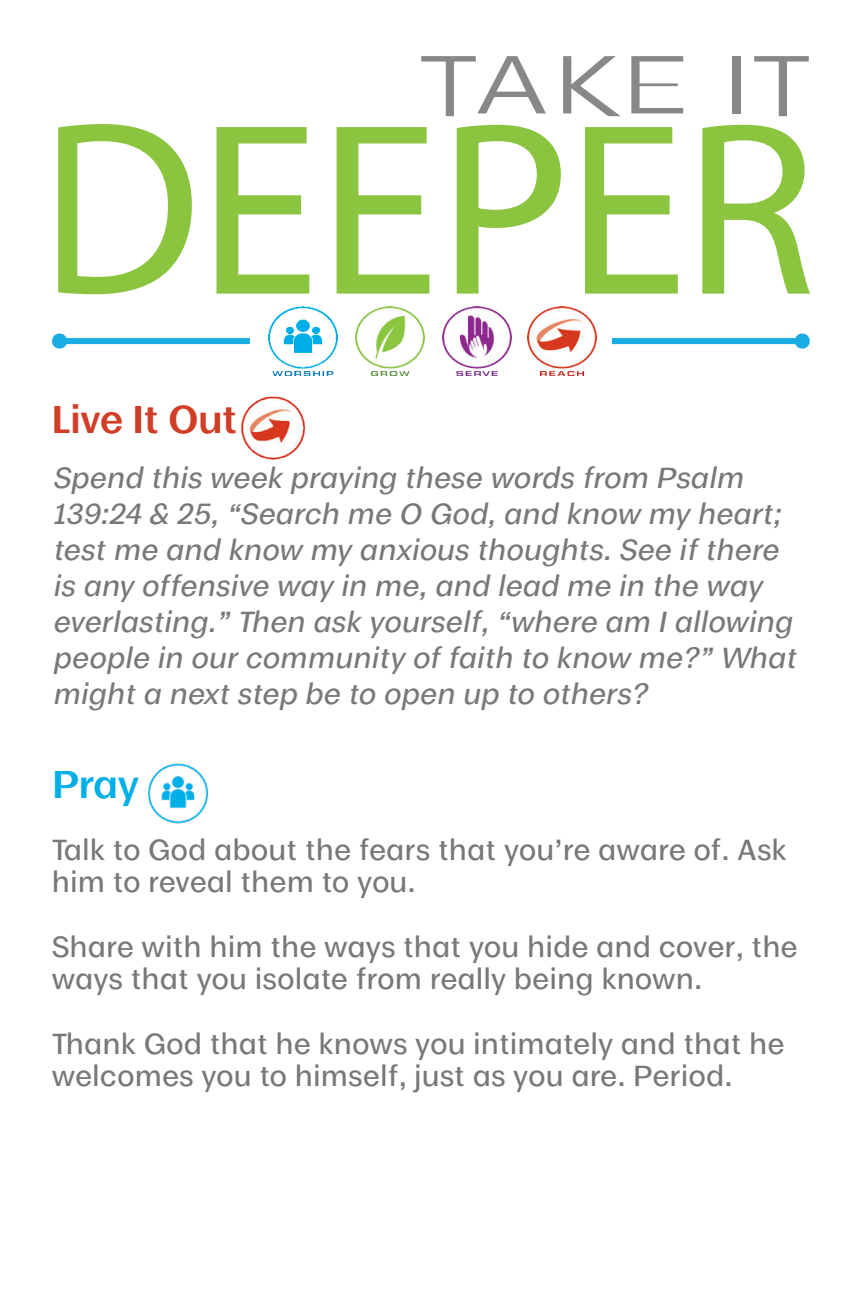
<style>
.page{position:relative;width:864px;height:1296px;background:#fff}
.page>*{position:absolute;margin:0;border:0;box-sizing:border-box;transform-origin:0 0}
.t1{font:600 36px "Moriston";letter-spacing:-.005em;color:#d03e28}
.t2{font:600 36px "Moriston";color:#00afe7}
.t3{font:italic 500 27px/36px "Moriston";color:#76787b}
.t4{font:500 27px/32.4px "Moriston";color:#76787b}
</style>
<div class="page">
<img style="left:148px;top:763px;width:60px;height:61px">
<svg style="left:58px;top:124px;width:134px;height:170px"></svg>
<svg style="left:217px;top:127px;width:92px;height:167px"></svg>
<svg style="left:337px;top:127px;width:92px;height:167px"></svg>
<svg style="left:457px;top:125px;width:104px;height:169px"></svg>
<svg style="left:585px;top:127px;width:93px;height:167px"></svg>
<svg style="left:702px;top:125px;width:108px;height:169px"></svg>
<svg style="left:421px;top:56px;width:125px;height:60px"></svg>
<svg style="left:563px;top:56px;width:57px;height:60px"></svg>
<svg style="left:631px;top:56px;width:52px;height:57px"></svg>
<div style="left:732px;top:56px;width:9px;height:57px;background:#888"></div>
<svg style="left:754px;top:56px;width:55px;height:60px"></svg>
<div style="left:56px;top:338px;width:194px;height:6px;background:#1aade4"></div>
<svg style="left:52px;top:333px;width:16px;height:16px"></svg>
<div style="left:612px;top:338px;width:193px;height:6px;background:#1aade4"></div>
<svg style="left:794px;top:333px;width:16px;height:16px"></svg>
<img style="left:268px;top:307px;width:69px;height:69px">
<img style="left:355px;top:307px;width:69px;height:69px">
<img style="left:443px;top:307px;width:69px;height:69px">
<img style="left:527px;top:307px;width:69px;height:69px">
<img style="left:241px;top:396px;width:63px;height:63px">
<h1 class="t1" style="left:52px;top:390px;width:187px">Live It Out</h1>
<p class="t3" style="left:52px;top:458px;width:752px">Spend this week praying these words from Psalm 139:24 &amp; 25,“Search me O God,and know my heart; testme and know my anxious thoughts.See ifthere is any offensive way in me,and lead me in the way everlasting.” Then ask yourself,“where am Iallowing people in ourcommunity offaith to know me?” What mighta nextstep be to open up to others?</p>
<h1 class="t2" style="left:52px;top:755px;width:88px">Pray</h1>
<p class="t4" style="left:52px;top:832px;width:737px">Talk to God about the fears that you’re aware of. Ask him to reveal them to you.</p>
<p class="t4" style="left:52px;top:929px;width:747px">Share with him the ways that you hide and cover, the ways that you isolate from really being known.</p>
<p class="t4" style="left:52px;top:1026px;width:734px">Thank God that he knows you intimately and that he welcomes you to himself, just as you are. Period.</p>
</div>
